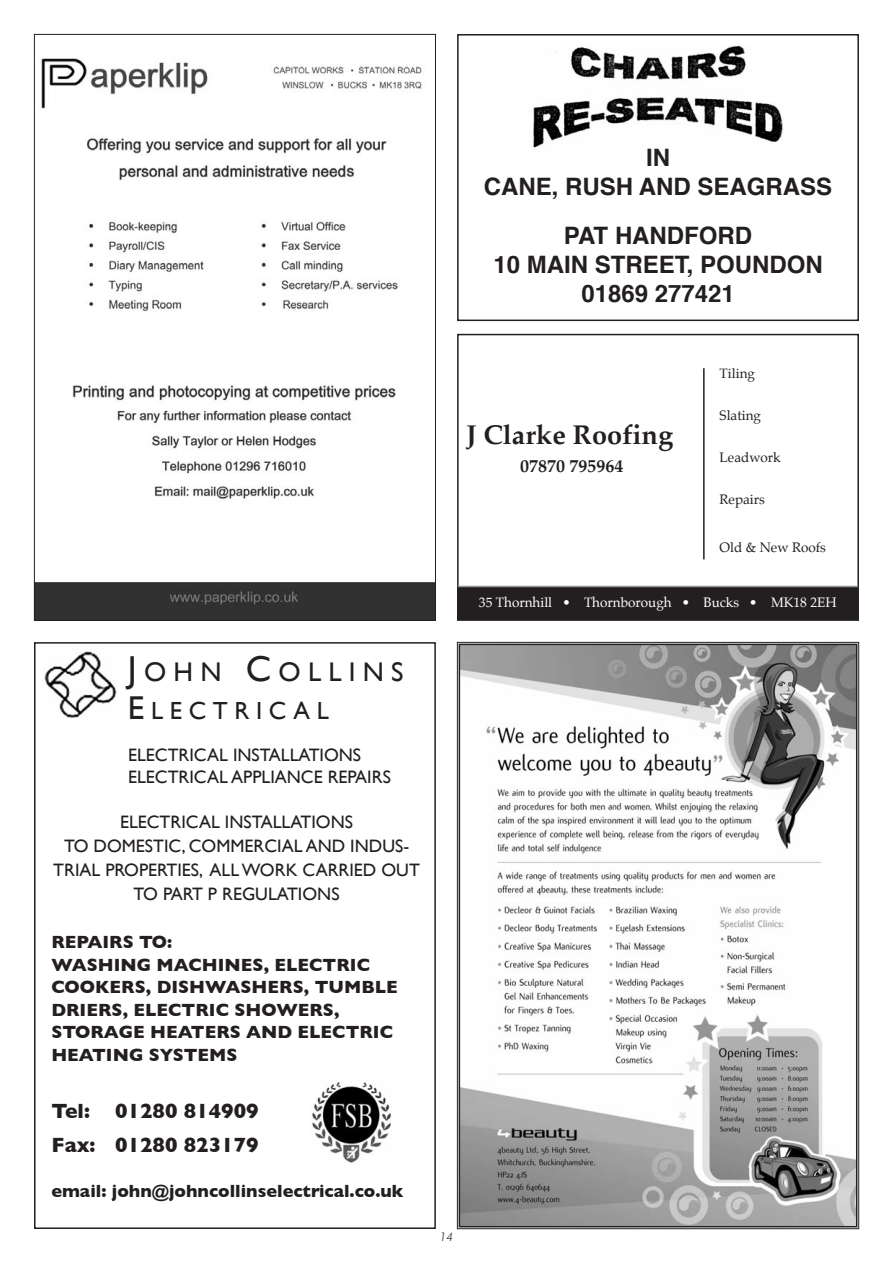
<style>
.page{position:relative;width:893px;height:1263px;background:#fff}
.page>*{position:absolute;margin:0;border:0;box-sizing:border-box;transform-origin:0 0}
.t1{font:700 27px "Palatino";color:#231f20}
.t2{font:27px "Gill Sans";letter-spacing:.265em;color:#231f20}
.t3{font:24.75px "Gill Sans";letter-spacing:.265em;color:#231f20}
.t4{font:700 24px/28.8px "Helvetica";color:#231f20;text-align:center}
.t5{font:700 21px/34.5px "Gill Sans";color:#231f20}
.t6{font:700 18px/22.5px "Gill Sans";color:#231f20}
.t7{font:18px/24px "Gill Sans";color:#231f20}
.t8{font:700 18px "Palatino";color:#231f20}
.t9{font:13.5px "Palatino";color:#231f20}
.t10{font:13.5px "Palatino";color:#fff}
.t11{font:italic 300 12px "Futura BT";color:#231f20}
.s1{font-size:36px}
.s2{font-size:33px}
</style>
<div class="page">
<div style="left:457px;top:334px;width:402px;height:287px;border:2px solid #231f20"></div>
<hr style="left:703px;top:368px;width:2px;height:191px;background:#231f20">
<div style="left:458px;top:587px;width:400px;height:33px;background:#231f20"></div>
<hr style="left:458px;top:586px;width:400px;height:1px;background:#939598">
<div style="left:34px;top:642px;width:402px;height:587px;border:2px solid #231f20"></div>
<img style="left:44px;top:651px;width:73px;height:67px">
<div style="left:457px;top:34px;width:402px;height:287px;border:2px solid #231f20"></div>
<img style="left:533px;top:45px;width:250px;height:103px">
<img style="left:462px;top:647px;width:392px;height:577px">
<div style="left:459px;top:644px;width:398px;height:583px;border:2px solid #231f20"></div>
<img style="left:312px;top:1082px;width:79px;height:81px">
<img style="left:36px;top:59px;width:398px;height:560px">
<h3 class="t4" style="left:484px;top:145px;width:350px">IN<br>CANE, RUSH AND SEAGRASS</h3>
<h3 class="t4" style="left:493px;top:224px;width:331px">PAT HANDFORD<br>10 MAIN STREET, POUNDON<br>01869 277421</h3>
<h1 class="t2" style="left:128px;top:656px;width:277px"><span class="s1">J</span>OhN <span class="s1">C</span>OLLINS</h1>
<h2 class="t3" style="left:128px;top:696px;width:202px"><span class="s2">E</span>LECTRICAL</h2>
<p class="t7" style="left:128px;top:744px;width:264px;line-height:21.6px">ELECTRICAL INSTALLATIONS<br>ELECTRICAL APPLIANCE REPAIRS</p>
<p class="t7" style="left:53px;top:810px;width:368px;text-align:center">ELECTRICAL INSTALLATIONS<br>TO DOMESTIC, COMMERCIAL AND INDUS-<br>TRIAL PROPERTIES, ALL WORK CARRIED OUT<br>TO PART P REGULATIONS</p>
<p class="t6" style="left:51px;top:931px;width:348px">REPAIRS TO:<br>WASHING MACHINES, ELECTRIC<br>COOKERS, DISHWASHERS, TUMBLE<br>DRIERS, ELECTRIC SHOWERS,<br>STORAGE HEATERS AND ELECTRIC<br>HEATING SYSTEMS</p>
<p class="t5" style="left:51px;top:1093px;width:209px">Tel: 01280 814909<br>Fax: 01280 823179</p>
<p class="t6" style="left:51px;top:1180px;width:354px">email: john@johncollinselectrical.co.uk</p>
<h1 class="t1" style="left:466px;top:422px;width:209px">J Clarke Roofing</h1>
<p class="t8" style="left:520px;top:457px;width:105px">07870 795964</p>
<p class="t9" style="left:720px;top:367px;width:37px">Tiling</p>
<p class="t9" style="left:720px;top:409px;width:43px">Slating</p>
<p class="t9" style="left:720px;top:451px;width:63px">Leadwork</p>
<p class="t9" style="left:720px;top:493px;width:47px">Repairs</p>
<p class="t9" style="left:720px;top:541px;width:108px">Old &amp; New Roofs</p>
<p class="t10" style="left:479px;top:596px;width:359px">35 Thornhill • Thornborough • Bucks • MK18 2EH</p>
<p class="t11" style="left:440px;top:1232px;width:15px">14</p>
</div>
